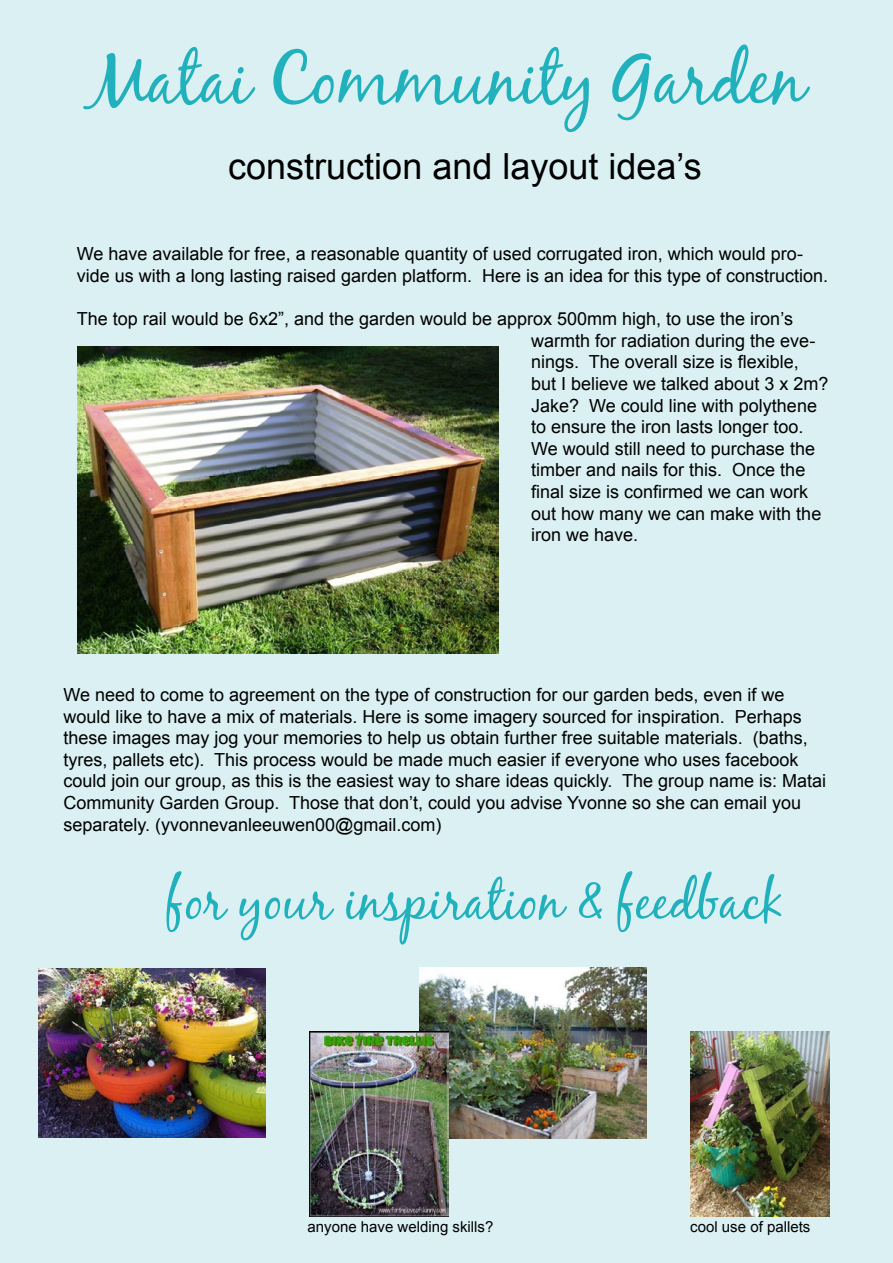
<style>
.page{position:relative;width:893px;height:1263px;background:#dbf0f2}
.page>*{position:absolute;margin:0;border:0;box-sizing:border-box;transform-origin:0 0}
.t1{font:72px "Black Jack";color:#20b1bc}
.t2{font:54px "Black Jack";color:#20b1bc}
.t3{font:36px "Arial";color:#000}
.t4{font:18px/21.6px "Arial";color:#000}
.t5{font:15px "Arial";color:#000}
</style>
<div class="page">
<img style="left:78px;top:347px;width:421px;height:307px">
<img style="left:38px;top:968px;width:227px;height:169px">
<img style="left:420px;top:968px;width:227px;height:170px">
<img style="left:309px;top:1031px;width:140px;height:185px">
<img style="left:691px;top:1031px;width:139px;height:185px">
<h1 class="t1" style="left:88px;top:35px;width:718px">Matai Community Garden</h1>
<h3 class="t3" style="left:228px;top:143px;width:475px">construction and layout idea’s</h3>
<p class="t4" style="left:77px;top:243px;width:753px">We have available for free, a reasonable quantity of used corrugated iron, which would pro&shy;vide us with a long lasting raised garden platform. Here is an idea for this type of construction.</p>
<p class="t4" style="left:531px;top:308px;width:299px;text-indent:-454px">The top rail would be 6x2”, and the garden would be approx 500mm high, to use the iron’s warmth for radiation during the eve&shy;nings. The overall size is flexible, but I believe we talked about 3 x 2m?<br>Jake? We could line with polythene to ensure the iron lasts longer too.<br>We would still need to purchase the timber and nails for this. Once the final size is confirmed we can work out how many we can make with the iron we have.</p>
<p class="t4" style="left:63px;top:684px;width:764px">We need to come to agreement on the type of construction for our garden beds, even if we would like to have a mix of materials. Here is some imagery sourced for inspiration. Perhaps these images may jog your memories to help us obtain further free suitable materials. (baths, tyres, pallets etc). This process would be made much easier if everyone who uses facebook could join our group, as this is the easiest way to share ideas quickly. The group name is: Matai Community Garden Group. Those that don’t, could you advise Yvonne so she can email you separately. (yvonnevanleeuwen00@gmail.com)</p>
<h2 class="t2" style="left:166px;top:868px;width:619px">for your inspiration &amp; feedback</h2>
<p class="t5" style="left:307px;top:1217px;width:187px">anyone have welding skills?</p>
<p class="t5" style="left:690px;top:1217px;width:122px">cool use of pallets</p>
</div>
